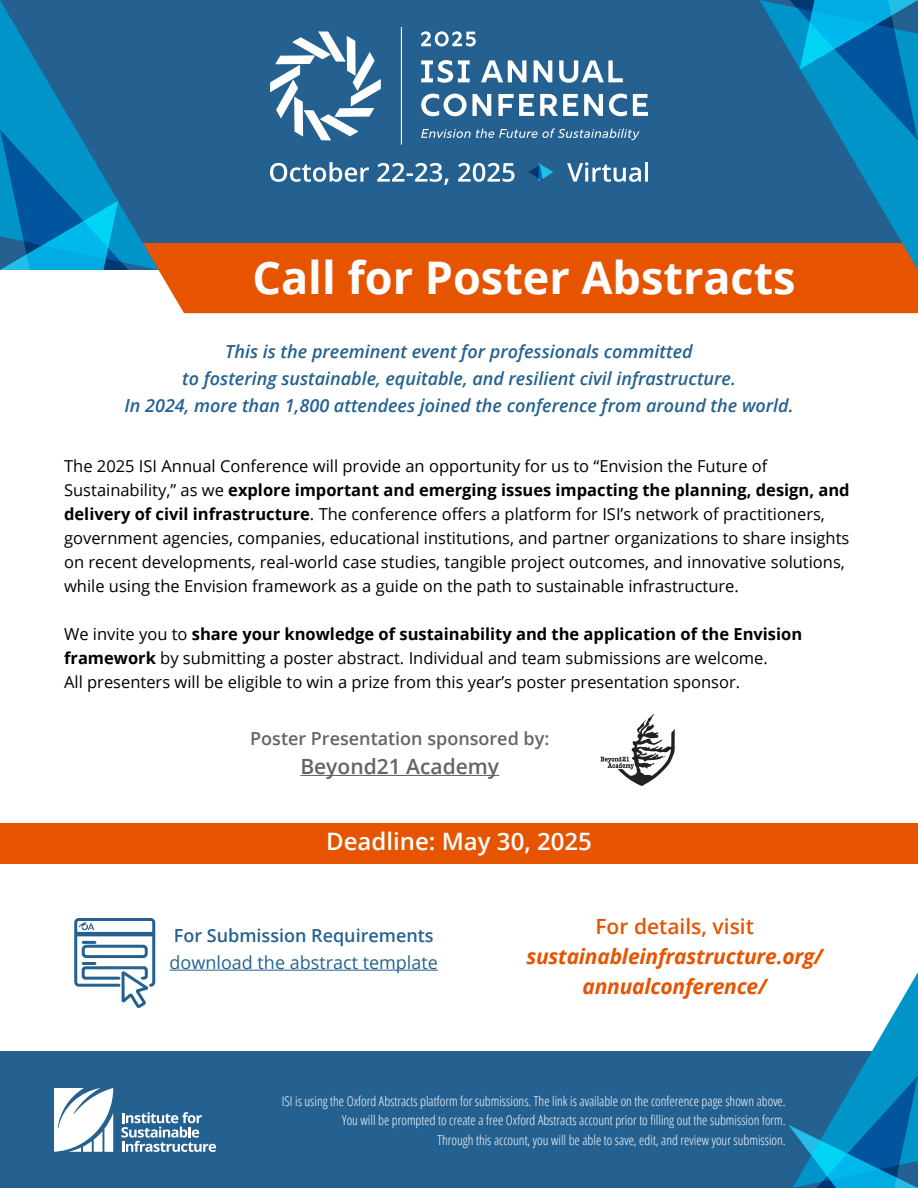
<style>
.page{position:relative;width:918px;height:1188px;background:#fff}
.page>*{position:absolute;margin:0;border:0;box-sizing:border-box;transform-origin:0 0}
.t1{font:700 45px "Open Sans";color:#fff}
.t2{font:600 24px "Open Sans";color:#fff}
.t3{font:italic 700 21px/30px "Open Sans";letter-spacing:-.01em;color:#e65400;text-align:center}
.t4{font:600 21px "Open Sans";color:#e65400}
.t5{font:600 21px "Open Sans";color:#636466}
.t6{font:italic 600 18px/27px "Open Sans";color:#246191;text-align:center}
.t7{font:600 18px "Open Sans";color:#636466}
.t8{font:18px "Open Sans";color:#246191}
.t9{font:600 18px "Open Sans";color:#246191}
.t10{font:16.5px/24px "Open Sans";color:#000}
.t11{font:300 condensed 13.5px/19.5px "Open Sans";color:#fff;text-align:right}
.s1{font-weight:700}
</style>
<div class="page">
<div style="left:158px;top:0;width:602px;height:243px;background:#246191"></div>
<svg style="left:270px;top:31px;width:111px;height:109px"></svg>
<hr style="left:401px;top:27px;width:1px;height:118px;background:#fff">
<svg style="left:421px;top:60px;width:49px;height:23px"></svg>
<svg style="left:481px;top:60px;width:45px;height:22px"></svg>
<svg style="left:534px;top:60px;width:18px;height:22px"></svg>
<svg style="left:559px;top:60px;width:64px;height:23px"></svg>
<svg style="left:421px;top:94px;width:70px;height:22px"></svg>
<svg style="left:498px;top:94px;width:36px;height:22px"></svg>
<svg style="left:540px;top:94px;width:38px;height:22px"></svg>
<svg style="left:584px;top:94px;width:19px;height:22px"></svg>
<svg style="left:609px;top:94px;width:18px;height:22px"></svg>
<svg style="left:633px;top:94px;width:15px;height:22px"></svg>
<svg style="left:421px;top:31px;width:55px;height:15px"></svg>
<svg style="left:421px;top:128px;width:219px;height:12px;background:#5080a7"></svg>
<div style="left:158px;top:243px;width:760px;height:70px;background:#e65400"></div>
<svg style="left:0;top:0;width:158px;height:270px;background:#1376a9"></svg>
<svg style="left:760px;top:0;width:158px;height:270px;background:#25749c"></svg>
<svg style="left:567px;top:162px;width:81px;height:20px"></svg>
<svg style="left:270px;top:162px;width:245px;height:23px"></svg>
<svg style="left:528px;top:163px;width:25px;height:18px"></svg>
<hr style="left:300px;top:775px;width:199px;height:1px;background:#636466">
<div style="left:0;top:824px;width:918px;height:40px;background:#e65400"></div>
<svg style="left:601px;top:714px;width:74px;height:72px"></svg>
<div style="left:0;top:1052px;width:918px;height:136px;background:#246191"></div>
<svg style="left:121px;top:1112px;width:95px;height:40px"></svg>
<svg style="left:54px;top:1088px;width:59px;height:64px;background:#d9e3ec"></svg>
<hr style="left:170px;top:970px;width:268px;height:1px;background:#246191">
<div style="left:82px;top:945px;width:66px;height:13px;border:3px solid #246191;border-radius:3px"></div>
<svg style="left:83px;top:941px;width:12px;height:3px"></svg>
<svg style="left:83px;top:962px;width:12px;height:3px"></svg>
<hr style="left:75px;top:932px;width:79px;height:4px;background:#246191">
<svg style="left:121px;top:971px;width:28px;height:37px"></svg>
<div style="left:82px;top:966px;width:66px;height:14px;border:3px solid #246191;border-radius:2px"></div>
<div style="left:74px;top:918px;width:81px;height:69px;border:3px solid #246191;border-radius:3px"></div>
<svg style="left:79px;top:922px;width:15px;height:10px"></svg>
<svg style="left:788px;top:972px;width:130px;height:216px"></svg>
<h1 class="t1" style="left:252px;top:246px;width:545px">Call for Poster Abstracts</h1>
<p class="t6" style="left:125px;top:338px;width:670px">This is the preeminent event for professionals committed<br>to fostering sustainable, equitable, and resilient civil infrastructure.<br>In 2024, more than 1,800 attendees joined the conference from around the world.</p>
<p class="t10" style="left:64px;top:453px;width:787px">The 2025 ISI Annual Conference will provide an opportunity for us to “Envision the Future of Sustainability,” as we <span class="s1">explore important and emerging issues impacting the planning, design, and delivery of civil infrastructure</span>. The conference offers a platform for ISI’s network of practitioners, government agencies, companies, educational institutions, and partner organizations to share insights on recent developments, real-world case studies, tangible project outcomes, and innovative solutions, while using the Envision framework as a guide on the path to sustainable infrastructure.</p>
<p class="t10" style="left:64px;top:621px;width:740px">We invite you to <span class="s1">share your knowledge of sustainability and the application of the Envision framework</span> by submitting a poster abstract. Individual and team submissions are welcome.<br>All presenters will be eligible to win a prize from this year’s poster presentation sponsor.</p>
<p class="t7" style="left:250px;top:727px;width:301px">Poster Presentation sponsored by:</p>
<p class="t5" style="left:300px;top:752px;width:200px">Beyond21 Academy</p>
<h2 class="t2" style="left:326px;top:825px;width:267px">Deadline: May 30, 2025</h2>
<p class="t9" style="left:174px;top:923px;width:261px">For Submission Requirements</p>
<p class="t8" style="left:170px;top:950px;width:270px">download the abstract template</p>
<p class="t4" style="left:595px;top:912px;width:160px">For details, visit</p>
<p class="t3" style="left:526px;top:941px;width:298px">sustainableinfrastructure.org/ annualconference/</p>
<p class="t11" style="left:282px;top:1091px;width:505px">ISI is using the Oxford Abstracts platform for submissions. The link is available on the conference page shown above.<br>You will be prompted to create a free Oxford Abstracts account prior to filling out the submission form.<br>Through this account, you will be able to save, edit, and review your submission.</p>
</div>
